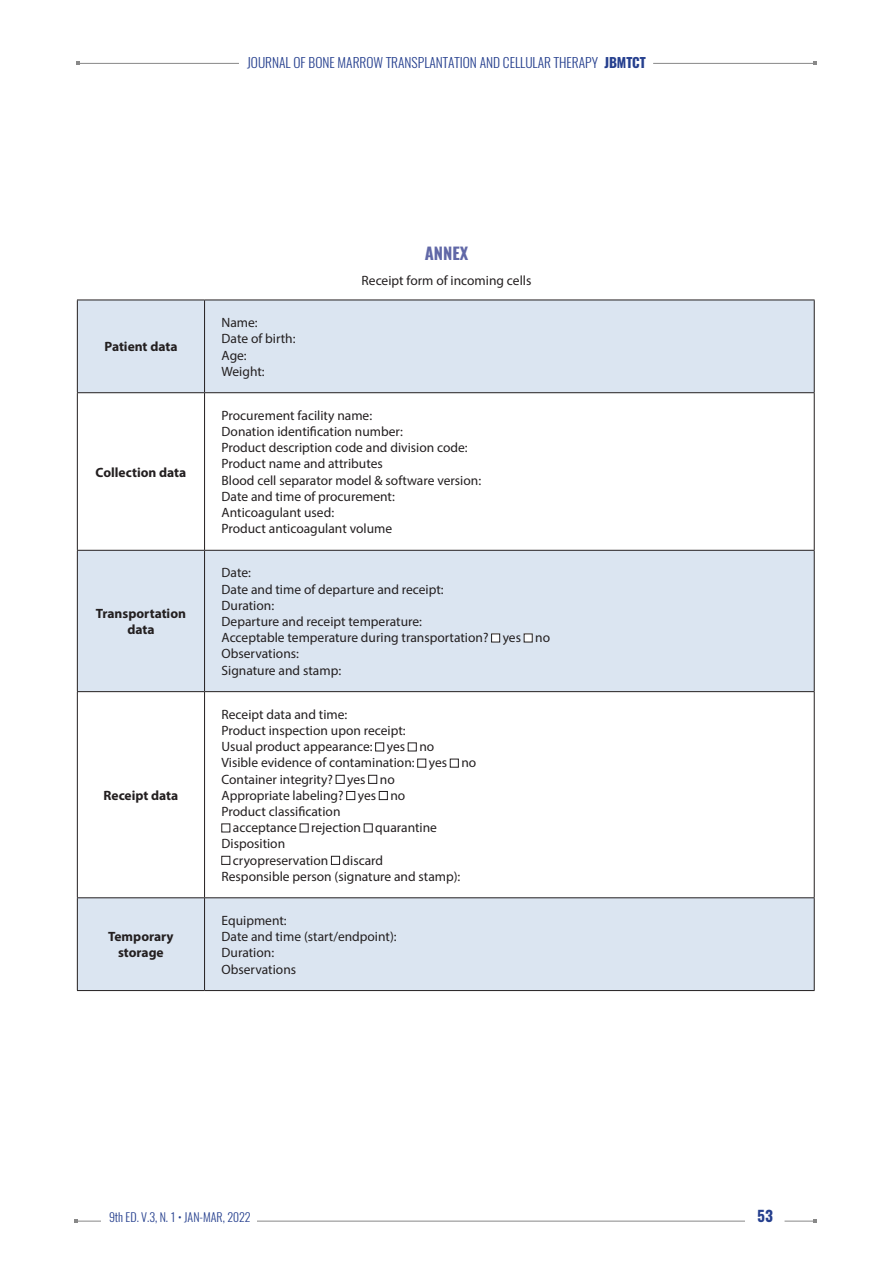
<style>
.page{position:relative;width:893px;height:1263px;background:#fff}
.page>*{position:absolute;margin:0;border:0;box-sizing:border-box;transform-origin:0 0}
.t1{font:700 16.5px "Oswald";color:#6168a7}
.t2{font:700 15px "Oswald";color:#253f8e}
.t3{font:13.5px/16.2px "Myriad Pro";color:#231f20}
.t4{font:700 13.5px/16.2px "Myriad Pro";color:#231f20;text-align:center}
.t5{font:300 13.5px "Oswald";color:#253f8e}
.t6{font:300 12px "Oswald";color:#253f8e}
.s1{font-weight:700}
</style>
<div class="page">
<hr style="left:76px;top:1221px;width:669px;height:1px;background:#888">
<div style="left:101px;top:1206px;width:156px;height:26px;background:#fff"></div>
<hr style="left:78px;top:63px;width:161px;height:1px;background:#888">
<hr style="left:653px;top:63px;width:162px;height:1px;background:#888">
<hr style="left:784px;top:1221px;width:31px;height:1px;background:#888">
<svg style="left:78px;top:301px;width:736px;height:689px"></svg>
<hr style="left:77px;top:300px;width:128px;height:1px;background:#231f20">
<hr style="left:77px;top:300px;width:1px;height:92px;background:#231f20">
<hr style="left:205px;top:300px;width:610px;height:1px;background:#231f20">
<hr style="left:204px;top:300px;width:1px;height:92px;background:#231f20">
<hr style="left:814px;top:300px;width:1px;height:92px;background:#231f20">
<hr style="left:77px;top:392px;width:128px;height:1px;background:#231f20">
<hr style="left:77px;top:393px;width:1px;height:157px;background:#231f20">
<hr style="left:205px;top:392px;width:610px;height:1px;background:#231f20">
<hr style="left:204px;top:393px;width:1px;height:157px;background:#231f20">
<hr style="left:814px;top:393px;width:1px;height:157px;background:#231f20">
<hr style="left:77px;top:550px;width:128px;height:1px;background:#231f20">
<hr style="left:77px;top:551px;width:1px;height:140px;background:#231f20">
<hr style="left:205px;top:550px;width:610px;height:1px;background:#231f20">
<hr style="left:204px;top:551px;width:1px;height:140px;background:#231f20">
<hr style="left:814px;top:551px;width:1px;height:140px;background:#231f20">
<hr style="left:77px;top:691px;width:128px;height:1px;background:#231f20">
<hr style="left:77px;top:692px;width:1px;height:205px;background:#231f20">
<hr style="left:205px;top:691px;width:610px;height:1px;background:#231f20">
<hr style="left:204px;top:692px;width:1px;height:205px;background:#231f20">
<hr style="left:814px;top:692px;width:1px;height:205px;background:#231f20">
<hr style="left:77px;top:897px;width:128px;height:1px;background:#231f20">
<hr style="left:77px;top:898px;width:1px;height:92px;background:#231f20">
<hr style="left:205px;top:897px;width:610px;height:1px;background:#231f20">
<hr style="left:204px;top:898px;width:1px;height:92px;background:#231f20">
<hr style="left:814px;top:898px;width:1px;height:92px;background:#231f20">
<hr style="left:77px;top:990px;width:128px;height:1px;background:#231f20">
<hr style="left:205px;top:990px;width:610px;height:1px;background:#231f20">
<div style="left:492px;top:634px;width:8px;height:8px;background:#fff"></div>
<div style="left:491px;top:634px;width:9px;height:8px;border:1px solid #231f20"></div>
<div style="left:524px;top:634px;width:8px;height:8px;background:#fff"></div>
<div style="left:376px;top:743px;width:8px;height:8px;background:#fff"></div>
<div style="left:375px;top:743px;width:9px;height:8px;border:1px solid #231f20"></div>
<div style="left:408px;top:743px;width:8px;height:8px;background:#fff"></div>
<div style="left:418px;top:759px;width:8px;height:8px;background:#fff"></div>
<div style="left:417px;top:759px;width:9px;height:8px;border:1px solid #231f20"></div>
<div style="left:450px;top:759px;width:8px;height:8px;background:#fff"></div>
<div style="left:450px;top:759px;width:9px;height:8px;border:1px solid #231f20"></div>
<div style="left:336px;top:775px;width:8px;height:8px;background:#fff"></div>
<div style="left:336px;top:775px;width:8px;height:8px;border:1px solid #231f20"></div>
<div style="left:369px;top:775px;width:8px;height:8px;background:#fff"></div>
<div style="left:368px;top:775px;width:9px;height:8px;border:1px solid #231f20"></div>
<div style="left:347px;top:791px;width:8px;height:9px;background:#fff"></div>
<div style="left:346px;top:791px;width:9px;height:9px;border:1px solid #231f20"></div>
<div style="left:379px;top:791px;width:8px;height:9px;background:#fff"></div>
<div style="left:379px;top:791px;width:9px;height:9px;border:1px solid #231f20"></div>
<div style="left:222px;top:824px;width:8px;height:8px;background:#fff"></div>
<div style="left:300px;top:824px;width:8px;height:8px;background:#fff"></div>
<div style="left:364px;top:824px;width:8px;height:8px;background:#fff"></div>
<div style="left:222px;top:856px;width:8px;height:8px;background:#fff"></div>
<div style="left:222px;top:856px;width:8px;height:8px;border:1px solid #231f20"></div>
<div style="left:331px;top:856px;width:9px;height:8px;background:#fff"></div>
<div style="left:331px;top:856px;width:9px;height:8px;border:1px solid #231f20"></div>
<p class="t5" style="left:247px;top:53px;width:400px">JOURNAL OF BONE MARROW TRANSPLANTATION AND CELLULAR THERAPY <span class="s1">JBMTCT</span></p>
<p class="t4" style="left:104px;top:338px;width:75px">Patient data</p>
<p class="t4" style="left:96px;top:463px;width:92px">Collection data</p>
<p class="t4" style="left:96px;top:605px;width:92px">Transportation data</p>
<p class="t4" style="left:104px;top:787px;width:76px">Receipt data</p>
<p class="t4" style="left:108px;top:928px;width:67px">Temporary storage</p>
<p class="t3" style="left:222px;top:314px;width:76px">Name:<br>Date of birth:<br>Age:<br>Weight:</p>
<p class="t1" style="left:425px;top:242px;width:45px">ANNEX</p>
<p class="t3" style="left:362px;top:272px;width:171px">Receipt form of incoming cells</p>
<p class="t3" style="left:222px;top:407px;width:261px">Procurement facility name:<br>Donation identification number:<br>Product description code and division code:<br>Product name and attributes<br>Blood cell separator model &amp; software version:<br>Date and time of procurement:<br>Anticoagulant used:<br>Product anticoagulant volume</p>
<p class="t3" style="left:222px;top:565px;width:330px">Date:<br>Date and time of departure and receipt:<br>Duration:<br>Departure and receipt temperature:<br>Acceptable temperature during transportation? yes no<br>Observations:<br>Signature and stamp:</p>
<p class="t3" style="left:222px;top:706px;width:127px">Receipt data and time:</p>
<p class="t3" style="left:222px;top:722px;width:186px">Product inspection upon receipt:</p>
<p class="t3" style="left:222px;top:738px;width:214px">Usual product appearance: yes no</p>
<p class="t3" style="left:222px;top:754px;width:256px">Visible evidence of contamination: yes no</p>
<p class="t3" style="left:222px;top:771px;width:175px">Container integrity? yes no</p>
<p class="t3" style="left:222px;top:787px;width:185px">Appropriate labeling? yes no</p>
<p class="t3" style="left:222px;top:803px;width:120px">Product classification</p>
<p class="t3" style="left:233px;top:819px;width:206px">acceptance rejection quarantine</p>
<p class="t3" style="left:222px;top:835px;width:65px">Disposition</p>
<p class="t3" style="left:233px;top:852px;width:152px">cryopreservation discard</p>
<p class="t3" style="left:222px;top:868px;width:240px">Responsible person (signature and stamp):</p>
<p class="t3" style="left:222px;top:912px;width:177px">Equipment:<br>Date and time (start/endpoint):<br>Duration:<br>Observations</p>
<p class="t6" style="left:109px;top:1208px;width:143px">9th ED. V.3, N. 1 • JAN-MAR, 2022</p>
<p class="t2" style="left:757px;top:1205px;width:17px">53</p>
</div>
